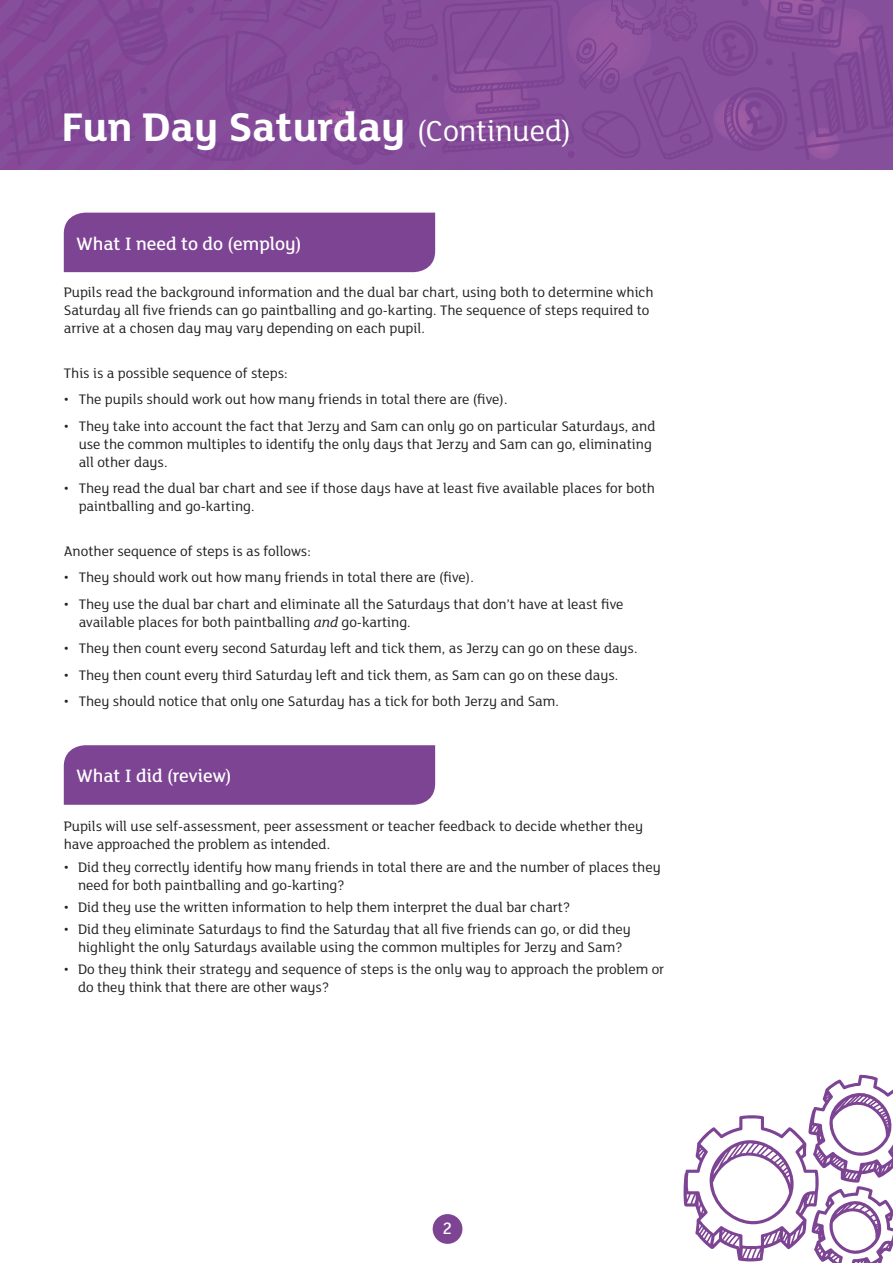
<style>
.page{position:relative;width:893px;height:1263px;background:#fff}
.page>*{position:absolute;margin:0;border:0;box-sizing:border-box;transform-origin:0 0}
.t1{font:700 43.5px "FS Lola";color:#fff}
.t2{font:500 19.5px "FS Lola";color:#fff}
.t3{font:500 18px "FS Lola";color:#fff}
.tabs{font:15px/18px "FS Lola";color:#231f20}
.Bullets{font:15px/18px "FS Lola";color:#231f20}
.s1{font-weight:400;font-size:31.5px}
.s2{font-style:italic}
</style>
<div class="page">
<div style="left:433px;top:1214px;width:29px;height:30px;background:#7d4494;border-radius:50%"></div>
<div style="left:64px;top:745px;width:371px;height:60px;background:#7d4494"></div>
<div style="left:64px;top:213px;width:371px;height:59px;background:#7d4494"></div>
<svg style="left:0;top:0;width:893px;height:170px;background:#854c9a"></svg>
<svg style="left:683px;top:1075px;width:210px;height:188px"></svg>
<h1 class="t1" style="left:62px;top:97px;width:511px">Fun Day Saturday <span class="s1">(Continued)</span></h1>
<p class="t2" style="left:77px;top:231px;width:226px">What I need to do (employ)</p>
<p class="tabs" style="left:64px;top:283px;width:591px">Pupils read the background information and the dual bar chart, using both to determine which<br>Saturday all five friends can go paintballing and go-karting. The sequence of steps required to arrive at a chosen day may vary depending on each pupil.</p>
<p class="tabs" style="left:64px;top:363px;width:225px">This is a possible sequence of steps:</p>
<p class="tabs" style="left:64px;top:390px;width:445px">• The pupils should work out how many friends in total there are (five).</p>
<p class="tabs" style="left:79px;top:416px;width:578px;text-indent:-15px">• They take into account the fact that Jerzy and Sam can only go on particular Saturdays, and use the common multiples to identify the only days that Jerzy and Sam can go, eliminating all other days.</p>
<p class="tabs" style="left:79px;top:479px;width:578px;text-indent:-15px">• They read the dual bar chart and see if those days have at least five available places for both paintballing and go-karting.</p>
<p class="tabs" style="left:64px;top:541px;width:249px">Another sequence of steps is as follows:</p>
<p class="tabs" style="left:64px;top:568px;width:411px">• They should work out how many friends in total there are (five).</p>
<p class="tabs" style="left:79px;top:594px;width:546px;text-indent:-15px">• They use the dual bar chart and eliminate all the Saturdays that don’t have at least five available places for both paintballing <span class="s2">and</span> go-karting.</p>
<p class="tabs" style="left:64px;top:639px;width:575px">• They then count every second Saturday left and tick them, as Jerzy can go on these days.</p>
<p class="tabs" style="left:64px;top:665px;width:556px">• They then count every third Saturday left and tick them, as Sam can go on these days.</p>
<p class="tabs" style="left:64px;top:692px;width:497px">• They should notice that only one Saturday has a tick for both Jerzy and Sam.</p>
<p class="t2" style="left:77px;top:763px;width:157px">What I did (review)</p>
<p class="Bullets" style="left:64px;top:817px;width:581px">Pupils will use self-assessment, peer assessment or teacher feedback to decide whether they have approached the problem as intended.</p>
<p class="tabs" style="left:78px;top:857px;width:584px;text-indent:-14px">• Did they correctly identify how many friends in total there are and the number of places they need for both paintballing and go-karting?</p>
<p class="tabs" style="left:64px;top:897px;width:508px">• Did they use the written information to help them interpret the dual bar chart?</p>
<p class="tabs" style="left:64px;top:919px;width:569px;text-align:center">• Did they eliminate Saturdays to find the Saturday that all five friends can go, or did they highlight the only Saturdays available using the common multiples for Jerzy and Sam?</p>
<p class="tabs" style="left:78px;top:960px;width:588px;text-indent:-14px">• Do they think their strategy and sequence of steps is the only way to approach the problem or do they think that there are other ways?</p>
<p class="t3" style="left:442px;top:1216px;width:11px">2</p>
</div>
